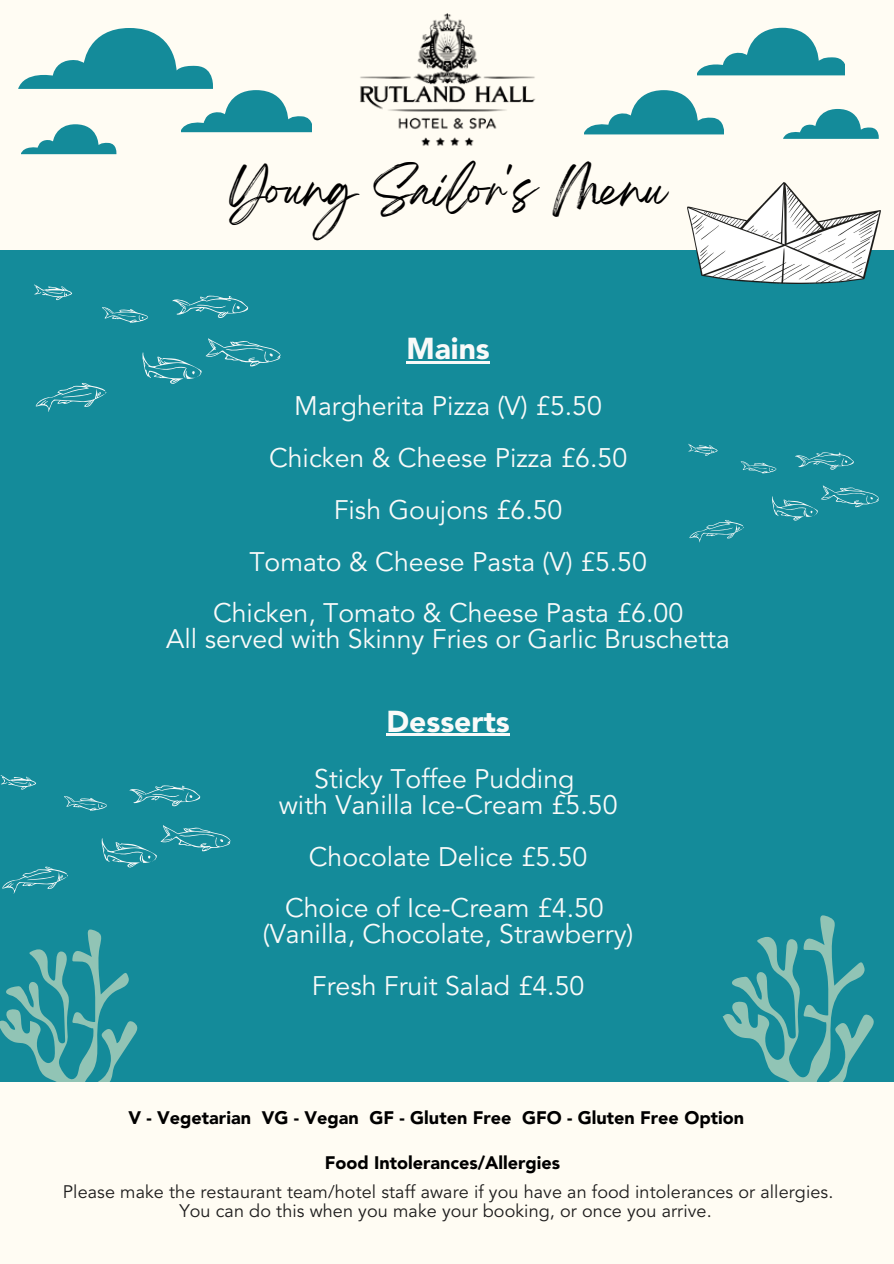
<style>
.page{position:relative;width:894px;height:1264px;background:#fff}
.page>*{position:absolute;margin:0;border:0;box-sizing:border-box;transform-origin:0 0}
.t1{font:42px "Breathing";color:#000}
.t2{font:900 30px "Avenir LT Std";color:#f9faf9}
.t3{font:26.7px "Avenir LT Std";color:#f9faf9}
.t4{font:18px/19.2px "Avenir LT Std";letter-spacing:.005em;color:#1e1d1d;text-align:center}
.t5{font:900 18px "Avenir LT Std";color:#000}
</style>
<div class="page">
<div style="left:0;top:0;width:893px;height:1263px;background:#fffcf3"></div>
<div style="left:0;top:250px;width:893px;height:1013px;background:#148b9a"></div>
<svg style="left:697px;top:28px;width:147px;height:47px"></svg>
<img style="left:687px;top:182px;width:193px;height:101px">
<img style="left:360px;top:13px;width:176px;height:133px">
<svg style="left:584px;top:90px;width:138px;height:44px"></svg>
<svg style="left:18px;top:28px;width:294px;height:126px"></svg>
<svg style="left:783px;top:109px;width:95px;height:30px"></svg>
<svg style="left:0;top:775px;width:231px;height:119px"></svg>
<svg style="left:688px;top:443px;width:191px;height:100px"></svg>
<svg style="left:722px;top:915px;width:151px;height:167px"></svg>
<svg style="left:0;top:929px;width:137px;height:153px"></svg>
<hr style="left:406px;top:361px;width:83px;height:2px;background:#f9faf9">
<hr style="left:386px;top:733px;width:123px;height:3px;background:#f9faf9">
<svg style="left:34px;top:284px;width:247px;height:128px"></svg>
<div style="left:0;top:1082px;width:893px;height:181px;background:#fffcf3"></div>
<p class="t1" style="left:229px;top:176px;width:439px">Young Sailor's Menu</p>
<p class="t2" style="left:406px;top:336px;width:85px">Mains</p>
<p class="t3" style="left:294px;top:395px;width:309px">Margherita Pizza (V) £5.50</p>
<p class="t3" style="left:269px;top:446px;width:359px">Chicken &amp; Cheese Pizza £6.50</p>
<p class="t3" style="left:333px;top:498px;width:230px">Fish Goujons £6.50</p>
<p class="t3" style="left:249px;top:550px;width:399px">Tomato &amp; Cheese Pasta (V) £5.50</p>
<p class="t3" style="left:213px;top:602px;width:471px">Chicken, Tomato &amp; Cheese Pasta £6.00</p>
<p class="t3" style="left:166px;top:628px;width:565px">All served with Skinny Fries or Garlic Bruschetta</p>
<p class="t2" style="left:386px;top:709px;width:125px">Desserts</p>
<p class="t3" style="left:314px;top:767px;width:261px">Sticky Toffee Pudding</p>
<p class="t3" style="left:278px;top:793px;width:340px">with Vanilla Ice-Cream £5.50</p>
<p class="t3" style="left:309px;top:845px;width:280px">Chocolate Delice £5.50</p>
<p class="t3" style="left:285px;top:897px;width:320px">Choice of Ice-Cream £4.50</p>
<p class="t3" style="left:263px;top:923px;width:372px">(Vanilla, Chocolate, Strawberry)</p>
<p class="t3" style="left:312px;top:975px;width:274px">Fresh Fruit Salad £4.50</p>
<p class="t5" style="left:128px;top:1109px;width:617px">V - Vegetarian VG - Vegan GF - Gluten Free GFO - Gluten Free Option</p>
<p class="t5" style="left:324px;top:1155px;width:237px">Food Intolerances/Allergies</p>
<p class="t4" style="left:63px;top:1183px;width:771px">Please make the restaurant team/hotel staff aware if you have an food intolerances or allergies.<br>You can do this when you make your booking, or once you arrive.</p>
</div>
